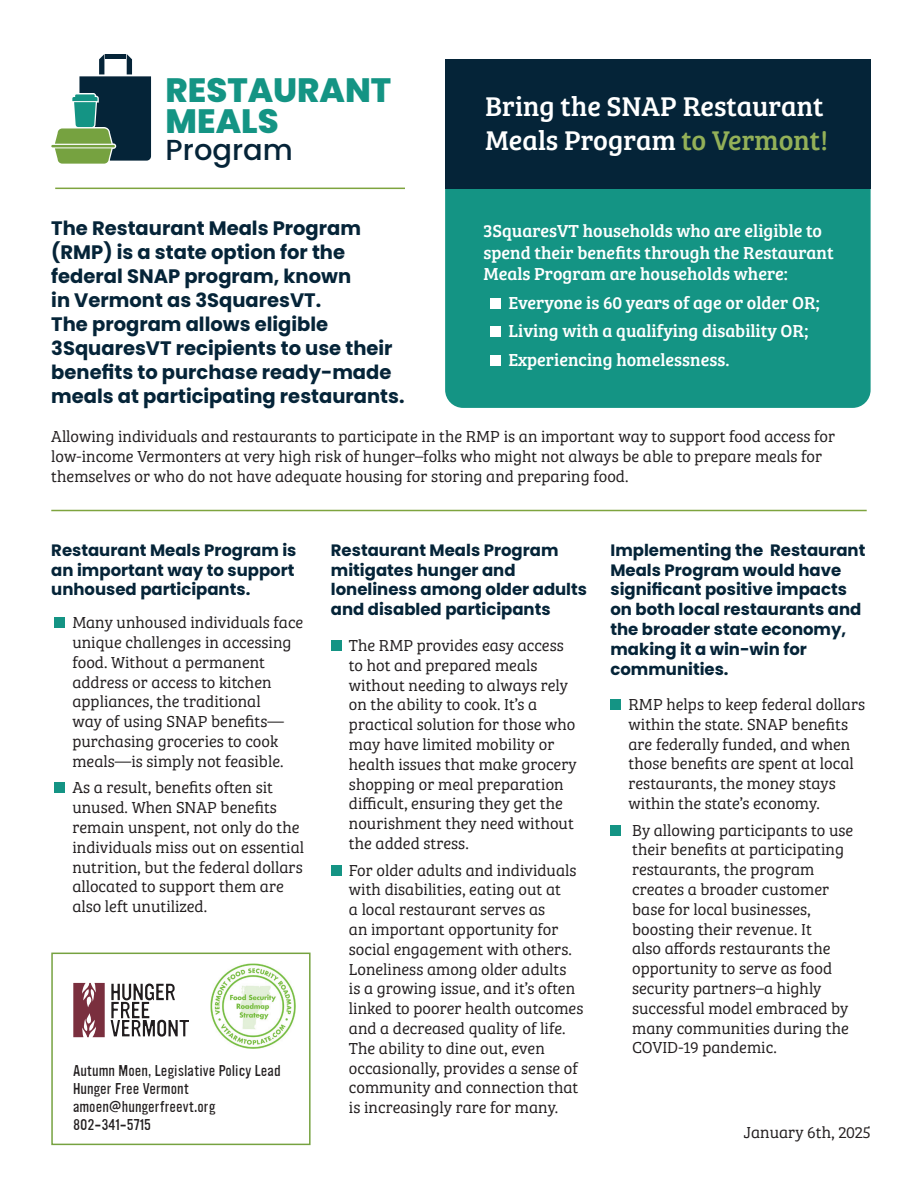
<style>
.page{position:relative;width:918px;height:1188px;background:#fff}
.page>*{position:absolute;margin:0;border:0;box-sizing:border-box;transform-origin:0 0}
.t1{font:800 33.75px/30.8px "Poppins";color:#149484}
.t2{font:500 28.95px "Poppins";color:#052438}
.t3{font:28.05px/33.6px "Bree Serif";color:#fff}
.t4{font:700 19.5px/24px "Poppins";color:#052438}
.t5{font:18px/21.6px "Bree Serif";color:#fff}
.t6{font:16.5px/19.8px "Bree Serif Lt";color:#231f20}
.t7{font:700 16.5px/19.8px "Poppins";color:#052438}
.t8{font:300 13.5px/18px "Ultramagnetic";color:#231f20}
.s1{color:#93b058}
</style>
<div class="page">
<div style="left:445px;top:189px;width:426px;height:219px;background:#149484"></div>
<div style="left:445px;top:59px;width:426px;height:130px;background:#052438"></div>
<hr style="left:51px;top:510px;width:816px;height:1px;background:#7ea43e">
<hr style="left:55px;top:188px;width:350px;height:1px;background:#7ea43e">
<svg style="left:111px;top:984px;width:78px;height:53px"></svg>
<svg style="left:73px;top:983px;width:32px;height:54px;background:#90525f"></svg>
<svg style="left:55px;top:54px;width:96px;height:110px"></svg>
<hr style="left:51px;top:145px;width:64px;height:2px;background:#76a240">
<div style="left:490px;top:298px;width:11px;height:11px;background:#fff"></div>
<div style="left:490px;top:326px;width:11px;height:11px;background:#fff"></div>
<div style="left:490px;top:355px;width:11px;height:11px;background:#fff"></div>
<div style="left:54px;top:617px;width:11px;height:11px;background:#149484"></div>
<div style="left:54px;top:783px;width:11px;height:10px;background:#149484"></div>
<div style="left:610px;top:699px;width:11px;height:11px;background:#149484"></div>
<div style="left:610px;top:825px;width:11px;height:11px;background:#149484"></div>
<div style="left:331px;top:640px;width:11px;height:11px;background:#149484"></div>
<div style="left:331px;top:865px;width:11px;height:11px;background:#149484"></div>
<div style="left:51px;top:953px;width:260px;height:192px;border:2px solid #76a240"></div>
<img style="left:210px;top:964px;width:85px;height:85px">
<h1 class="t1" style="left:166px;top:75px;width:227px">RESTAURANT<br>MEALS</h1>
<h2 class="t2" style="left:166px;top:133px;width:129px">Program</h2>
<p class="t4" style="left:51px;top:217px;width:355px">The Restaurant Meals Program (RMP) is a state option for the federal SNAP program, known<br>in Vermont as 3SquaresVT.<br>The program allows eligible<br>3SquaresVT recipients to use their benefits to purchase ready-made meals at participating restaurants.</p>
<h3 class="t3" style="left:485px;top:88px;width:345px">Bring the SNAP Restaurant<br>Meals Program <span class="s1">to Vermont!</span></h3>
<p class="t5" style="left:484px;top:219px;width:352px">3SquaresVT households who are eligible to spend their benefits through the Restaurant<br>Meals Program are households where:</p>
<p class="t5" style="left:508px;top:287px;width:313px;line-height:28.3px">Everyone is 60 years of age or older OR;<br>Living with a qualifying disability OR;<br>Experiencing homelessness.</p>
<p class="t6" style="left:51px;top:426px;width:786px">Allowing individuals and restaurants to participate in the RMP is an important way to support food access for low-income Vermonters at very high risk of hunger–folks who might not always be able to prepare meals for themselves or who do not have adequate housing for storing and preparing food.</p>
<p class="t7" style="left:51px;top:540px;width:247px;text-align:justify">Restaurant Meals Program is an important way to support unhoused participants.</p>
<p class="t7" style="left:331px;top:540px;width:258px">Restaurant Meals Program mitigates hunger and loneliness among older adults and disabled participants</p>
<p class="t7" style="left:610px;top:540px;width:256px">Implementing the Restaurant<br>Meals Program would have significant positive impacts on both local restaurants and the broader state economy, making it a win-win for communities.</p>
<p class="t6" style="left:72px;top:612px;width:232px">Many unhoused individuals face unique challenges in accessing food. Without a permanent address or access to kitchen appliances, the traditional<br>way of using SNAP benefits— purchasing groceries to cook meals—is simply not feasible.</p>
<p class="t6" style="left:72px;top:777px;width:233px">As a result, benefits often sit unused. When SNAP benefits remain unspent, not only do the individuals miss out on essential nutrition, but the federal dollars allocated to support them are also left unutilized.</p>
<p class="t6" style="left:349px;top:635px;width:229px">The RMP provides easy access to hot and prepared meals without needing to always rely on the ability to cook. It’s a practical solution for those who may have limited mobility or health issues that make grocery shopping or meal preparation difficult, ensuring they get the nourishment they need without the added stress.</p>
<p class="t6" style="left:349px;top:859px;width:236px">For older adults and individuals with disabilities, eating out at<br>a local restaurant serves as<br>an important opportunity for social engagement with others.<br>Loneliness among older adults<br>is a growing issue, and it’s often linked to poorer health outcomes and a decreased quality of life.<br>The ability to dine out, even occasionally, provides a sense of community and connection that is increasingly rare for many.</p>
<p class="t6" style="left:629px;top:694px;width:238px">RMP helps to keep federal dollars within the state. SNAP benefits are federally funded, and when those benefits are spent at local restaurants, the money stays within the state’s economy.</p>
<p class="t6" style="left:632px;top:819px;width:223px">By allowing participants to use their benefits at participating restaurants, the program creates a broader customer base for local businesses, boosting their revenue. It<br>also affords restaurants the opportunity to serve as food security partners–a highly successful model embraced by many communities during the<br>COVID-19 pandemic.</p>
<p class="t8" style="left:73px;top:1062px;width:209px">Autumn Moen, Legislative Policy Lead<br>Hunger Free Vermont amoen@hungerfreevt.org<br>802-341-5715</p>
<p class="t6" style="left:743px;top:1122px;width:129px">January 6th, 2025</p>
</div>
